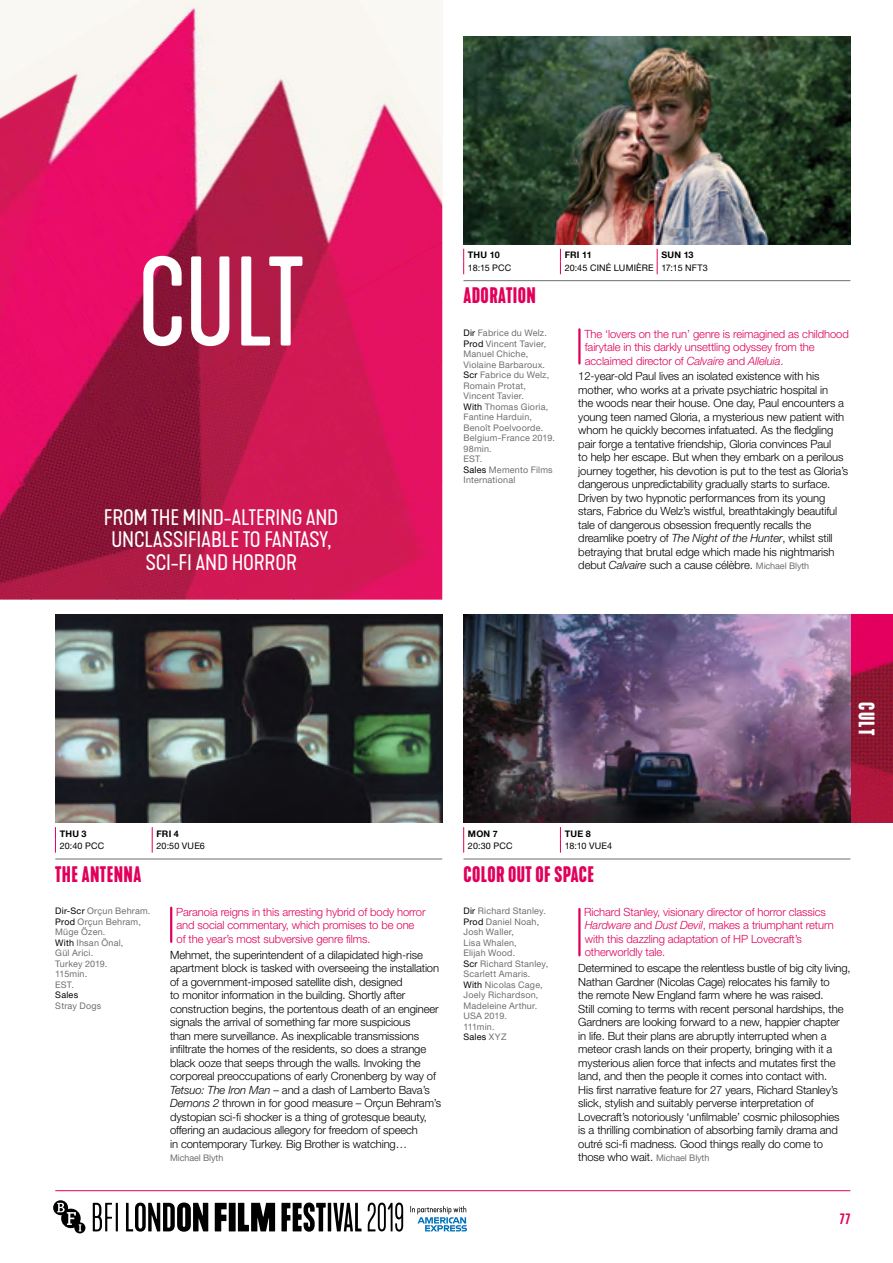
<style>
.page{position:relative;width:893px;height:1263px;background:#fff}
.page>*{position:absolute;margin:0;border:0;box-sizing:border-box;transform-origin:0 0}
.t1{font:118.8px "Kapra Neue";color:#fff}
.t2{font:expanded 21px/22.5px "Kapra Neue";letter-spacing:-.01em;color:#fff;text-align:center}
.t3{font:600 condensed 21px "Kapra Neue";letter-spacing:.02em;color:#e0005b}
.t4{font:600 condensed 21px "Kapra Neue";color:#fff}
.t5{font:500 15px "Kapra Neue";color:#e0005b}
.t6{font:300 11.25px/13.5px "Helvetica Neue LT Std";letter-spacing:-.01em;color:#000}
.t7{font:300 11.25px/13.5px "Helvetica Neue LT Std";letter-spacing:-.01em;color:#e0005b}
.t8{font:9px/10.5px "Helvetica Neue LT Std";letter-spacing:.02em;color:#706f6f}
.t9{font:9px "Helvetica Neue LT Std";letter-spacing:.02em;color:#000}
.t10{font:700 9px "Helvetica Neue LT";letter-spacing:.03em;color:#000}
.t11{font:9px "Helvetica Neue LT Std";letter-spacing:-.01em;color:#706f6f}
.s1{color:#000}
.s2{font-style:italic}
.s3{font-weight:400;font-size:9px;color:#706f6f}
</style>
<div class="page">
<hr style="left:55px;top:1190px;width:795px;height:1px;background:#e0005b">
<hr style="left:55px;top:859px;width:387px;height:1px;background:#706f6f">
<hr style="left:463px;top:859px;width:387px;height:1px;background:#706f6f">
<hr style="left:463px;top:280px;width:387px;height:1px;background:#706f6f">
<img style="left:463px;top:614px;width:430px;height:209px">
<img style="left:221px;top:0;width:221px;height:243px">
<img style="left:221px;top:243px;width:221px;height:59px">
<img style="left:0;top:0;width:246px;height:142px">
<img style="left:0;top:302px;width:442px;height:298px">
<img style="left:95px;top:362px;width:347px;height:238px">
<img style="left:279px;top:481px;width:163px;height:119px">
<img style="left:0;top:103px;width:221px;height:345px">
<img style="left:236px;top:574px;width:58px;height:26px">
<img style="left:0;top:294px;width:89px;height:179px">
<img style="left:0;top:396px;width:45px;height:103px">
<img style="left:30px;top:562px;width:88px;height:38px">
<img style="left:55px;top:614px;width:387px;height:209px">
<img style="left:463px;top:36px;width:387px;height:208px">
<svg style="left:410px;top:1206px;width:57px;height:25px"></svg>
<svg style="left:215px;top:1203px;width:12px;height:28px"></svg>
<div style="left:229px;top:1203px;width:7px;height:28px;background:#000"></div>
<svg style="left:238px;top:1203px;width:37px;height:28px"></svg>
<svg style="left:281px;top:1202px;width:45px;height:30px"></svg>
<hr style="left:328px;top:1203px;width:3px;height:28px;background:#000">
<svg style="left:333px;top:1203px;width:29px;height:28px"></svg>
<svg style="left:368px;top:1202px;width:35px;height:29px"></svg>
<svg style="left:126px;top:1202px;width:82px;height:30px"></svg>
<svg style="left:93px;top:1203px;width:19px;height:28px"></svg>
<hr style="left:116px;top:1203px;width:2px;height:28px;background:#000">
<svg style="left:53px;top:1200px;width:32px;height:33px"></svg>
<svg style="left:463px;top:827px;width:1px;height:26px"></svg>
<svg style="left:560px;top:827px;width:1px;height:26px"></svg>
<svg style="left:55px;top:827px;width:1px;height:26px"></svg>
<svg style="left:152px;top:827px;width:1px;height:26px"></svg>
<svg style="left:463px;top:249px;width:1px;height:25px"></svg>
<svg style="left:560px;top:249px;width:1px;height:25px"></svg>
<svg style="left:657px;top:249px;width:1px;height:25px"></svg>
<hr style="left:170px;top:908px;width:2px;height:34px;background:#e0005b">
<hr style="left:578px;top:909px;width:3px;height:46px;background:#e0005b">
<hr style="left:578px;top:329px;width:3px;height:34px;background:#e0005b">
<h1 class="t1" style="left:137px;top:231px;width:169px">CULT</h1>
<h2 class="t2" style="left:104px;top:506px;width:236px">FROM THE MIND-ALTERING AND<br>UNCLASSIFIABLE TO FANTASY,<br>SCI-FI AND HORROR</h2>
<p class="t10" style="left:468px;top:250px;width:33px">THU 10</p>
<p class="t10" style="left:565px;top:250px;width:29px">FRI 11</p>
<p class="t10" style="left:661px;top:250px;width:34px">SUN 13</p>
<p class="t9" style="left:468px;top:263px;width:45px">18:15 PCC</p>
<p class="t9" style="left:565px;top:263px;width:145px">20:45 CINÉ LUMIÈRE 17:15 NFT3</p>
<h2 class="t3" style="left:463px;top:282px;width:74px">ADORATION</h2>
<p class="t8" style="left:463px;top:327px;width:93px"><span class="s1">Dir</span> Fabrice du Welz.<br><span class="s1">Prod</span> Vincent Tavier,<br>Manuel Chiche,<br>Violaine Barbaroux.<br><span class="s1">Scr</span> Fabrice du Welz,<br>Romain Protat,<br>Vincent Tavier.<br><span class="s1">With</span> Thomas Gioria,<br>Fantine Harduin,<br>Benoît Poelvoorde.<br>Belgium-France 2019.<br>98min.<br>EST.<br><span class="s1">Sales</span> Memento Films<br>International</p>
<p class="t7" style="left:584px;top:327px;width:266px">The ‘lovers on the run’ genre is reimagined as childhood fairytale in this darkly unsettling odyssey from the acclaimed director of <span class="s2">Calvaire</span> and <span class="s2">Alleluia</span>.</p>
<p class="t6" style="left:578px;top:369px;width:271px">12-year-old Paul lives an isolated existence with his mother, who works at a private psychiatric hospital in<br>the woods near their house. One day, Paul encounters a young teen named Gloria, a mysterious new patient with whom he quickly becomes infatuated. As the fledgling pair forge a tentative friendship, Gloria convinces Paul<br>to help her escape. But when they embark on a perilous journey together, his devotion is put to the test as Gloria’s dangerous unpredictability gradually starts to surface.<br>Driven by two hypnotic performances from its young stars, Fabrice du Welz’s wistful, breathtakingly beautiful tale of dangerous obsession frequently recalls the dreamlike poetry of <span class="s2">The Night of the Hunter</span>, whilst still betraying that brutal edge which made his nightmarish debut <span class="s2">Calvaire</span> such a cause célèbre. <span class="s3">Michael Blyth</span></p>
<h2 class="t4" style="left:880px;top:702px;width:34px;rotate:90deg">CULT</h2>
<p class="t10" style="left:60px;top:828px;width:28px">THU 3</p>
<p class="t10" style="left:156px;top:828px;width:24px">FRI 4</p>
<p class="t9" style="left:60px;top:841px;width:46px">20:40 PCC</p>
<p class="t9" style="left:156px;top:841px;width:50px">20:50 VUE6</p>
<p class="t10" style="left:468px;top:828px;width:31px">MON 7</p>
<p class="t10" style="left:565px;top:828px;width:28px">TUE 8</p>
<p class="t9" style="left:468px;top:841px;width:46px">20:30 PCC</p>
<p class="t9" style="left:565px;top:841px;width:49px">18:10 VUE4</p>
<h2 class="t3" style="left:55px;top:860px;width:88px">THE ANTENNA</h2>
<h2 class="t3" style="left:463px;top:860px;width:132px">COLOR OUT OF SPACE</h2>
<p class="t8" style="left:55px;top:906px;width:97px"><span class="s1">Dir-Scr</span> Orçun Behram.<br><span class="s1">Prod</span> Orçun Behram,<br>Müge Özen.<br><span class="s1">With</span> Ihsan Önal,<br>Gül Arici.<br>Turkey 2019.<br>115min.<br>EST.</p>
<p class="t9" style="left:55px;top:990px;width:24px">Sales</p>
<p class="t8" style="left:55px;top:1000px;width:48px">Stray Dogs</p>
<p class="t7" style="left:176px;top:905px;width:251px">Paranoia reigns in this arresting hybrid of body horror and social commentary, which promises to be one of the year’s most subversive genre films.</p>
<p class="t6" style="left:170px;top:947px;width:273px">Mehmet, the superintendent of a dilapidated high-rise apartment block is tasked with overseeing the installation of a government-imposed satellite dish, designed<br>to monitor information in the building. Shortly after construction begins, the portentous death of an engineer signals the arrival of something far more suspicious<br>than mere surveillance. As inexplicable transmissions infiltrate the homes of the residents, so does a strange black ooze that seeps through the walls. Invoking the corporeal preoccupations of early Cronenberg by way of <span class="s2">Tetsuo: The Iron Man</span> – and a dash of Lamberto Bava’s <span class="s2">Demons 2</span> thrown in for good measure – Orçun Behram’s dystopian sci-fi shocker is a thing of grotesque beauty, offering an audacious allegory for freedom of speech<br>in contemporary Turkey. Big Brother is watching…</p>
<p class="t11" style="left:170px;top:1152px;width:55px">Michael Blyth</p>
<p class="t8" style="left:463px;top:906px;width:86px"><span class="s1">Dir</span> Richard Stanley.<br><span class="s1">Prod</span> Daniel Noah,<br>Josh Waller,<br>Lisa Whalen,<br>Elijah Wood.<br><span class="s1">Scr</span> Richard Stanley,<br>Scarlett Amaris.<br><span class="s1">With</span> Nicolas Cage,<br>Joely Richardson,<br>Madeleine Arthur.<br>USA 2019.<br>111min.<br><span class="s1">Sales</span> XYZ</p>
<p class="t7" style="left:584px;top:905px;width:251px">Richard Stanley, visionary director of horror classics <span class="s2">Hardware</span> and <span class="s2">Dust Devil</span>, makes a triumphant return with this dazzling adaptation of HP Lovecraft’s otherworldly tale.</p>
<p class="t6" style="left:578px;top:961px;width:274px">Determined to escape the relentless bustle of big city living, Nathan Gardner (Nicolas Cage) relocates his family to<br>the remote New England farm where he was raised.<br>Still coming to terms with recent personal hardships, the Gardners are looking forward to a new, happier chapter in life. But their plans are abruptly interrupted when a meteor crash lands on their property, bringing with it a mysterious alien force that infects and mutates first the land, and then the people it comes into contact with.<br>His first narrative feature for 27 years, Richard Stanley’s slick, stylish and suitably perverse interpretation of Lovecraft’s notoriously ‘unfilmable’ cosmic philosophies<br>is a thrilling combination of absorbing family drama and outré sci-fi madness. Good things really do come to those who wait. <span class="s3">Michael Blyth</span></p>
<h3 class="t5" style="left:840px;top:1209px;width:12px">77</h3>
</div>
